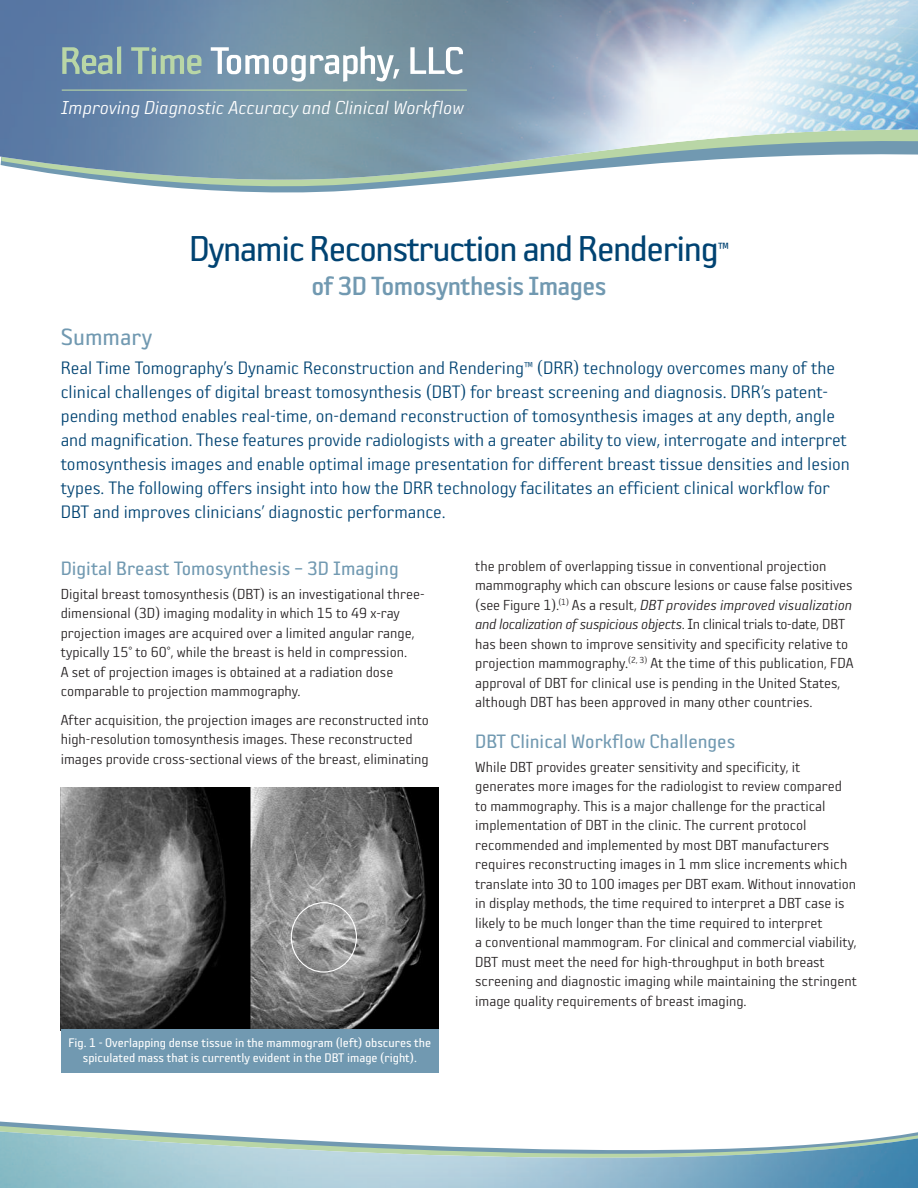
<style>
.page{position:relative;width:918px;height:1188px;background:#fff}
.page>*{position:absolute;margin:0;border:0;box-sizing:border-box;transform-origin:0 0}
.t1{font:39px "Sophisto B Gauge";letter-spacing:-.035em;color:#004372}
.t2{font:28.5px "Sophisto C Gauge";letter-spacing:-.02em;color:#7199b1}
.t3{font:25.5px "Sophisto B Gauge";color:#7199b1}
.t4{font:21px "Sophisto B Gauge";color:#7199b1}
.t5{font:20.25px "Sophisto A Italic";color:#fff}
.t6{font:19.5px/24px "Sophisto A Gauge";color:#004372}
.t7{font:15.75px/19.5px "Sophisto A Gauge";color:#231f20}
.t8{font:15.75px/19.5px "Sophisto A Italic";letter-spacing:-.02em;color:#231f20}
.t9{font:13.5px/15px "Sophisto B Gauge";color:#fff;text-align:center}
.s1{font-size:23.4px}
.s2{font-family:"Sophisto A Gauge"}
</style>
<div class="page">
<svg style="left:167px;top:187px;width:230px;height:6px"></svg>
<svg style="left:100px;top:180px;width:376px;height:7px"></svg>
<img style="left:0;top:0;width:918px;height:180px">
<svg style="left:62px;top:46px;width:59px;height:28px;background:#85a4a5"></svg>
<svg style="left:131px;top:47px;width:71px;height:27px;background:#85a4a8"></svg>
<svg style="left:211px;top:46px;width:188px;height:36px"></svg>
<svg style="left:410px;top:47px;width:53px;height:27px"></svg>
<hr style="left:62px;top:90px;width:405px;height:1px;background:#b9d6a6">
<svg style="left:0;top:1121px;width:128px;height:9px"></svg>
<img style="left:0;top:1130px;width:918px;height:58px">
<img style="left:61px;top:788px;width:378px;height:241px">
<div style="left:61px;top:1029px;width:378px;height:43px;background:#7199b1"></div>
<svg style="left:291px;top:902px;width:66px;height:71px;background:#9e9e9e"></svg>
<p class="t5" style="left:61px;top:101px;width:404px">Improving Diagnostic Accuracy and Clinical Workflow</p>
<h1 class="t1" style="left:189px;top:236px;width:541px">Dynamic Reconstruction and Rendering<span class="s1">™</span></h1>
<h2 class="t2" style="left:311px;top:277px;width:297px">of 3D Tomosynthesis Images</h2>
<h3 class="t3" style="left:61px;top:329px;width:93px">Summary</h3>
<p class="t6" style="left:61px;top:357px;width:791px">Real Time Tomography’s Dynamic Reconstruction and Rendering™ (DRR) technology overcomes many of the clinical challenges of digital breast tomosynthesis (DBT) for breast screening and diagnosis. DRR’s patent&shy;pending method enables real-time, on-demand reconstruction of tomosynthesis images at any depth, angle and magnification. These features provide radiologists with a greater ability to view, interrogate and interpret tomosynthesis images and enable optimal image presentation for different breast tissue densities and lesion types. The following offers insight into how the DRR technology facilitates an efficient clinical workflow for DBT and improves clinicians’ diagnostic performance.</p>
<h3 class="t4" style="left:61px;top:561px;width:339px">Digital Breast Tomosynthesis – 3D Imaging</h3>
<p class="t7" style="left:61px;top:585px;width:365px">Digital breast tomosynthesis (DBT) is an investigational three&shy;dimensional (3D) imaging modality in which 15 to 49 x-ray projection images are acquired over a limited angular range, typically 15° to 60°, while the breast is held in compression.<br>A set of projection images is obtained at a radiation dose comparable to projection mammography.</p>
<p class="t7" style="left:61px;top:711px;width:370px">After acquisition, the projection images are reconstructed into high-resolution tomosynthesis images. These reconstructed images provide cross-sectional views of the breast, eliminating</p>
<p class="t9" style="left:69px;top:1036px;width:364px">Fig. 1 - Overlapping dense tissue in the mammogram (left) obscures the spiculated mass that is currently evident in the DBT image (right).</p>
<p class="t7" style="left:475px;top:557px;width:379px">the problem of overlapping tissue in conventional projection mammography which can obscure lesions or cause false positives</p>
<p class="t8" style="left:475px;top:596px;width:379px"><span class="s2">(see Figure 1).</span><sup>(1)</sup> <span class="s2">As a result,</span> DBT provides improved visualization and localization of suspicious objects<span class="s2">. In clinical trials to-date, DBT</span></p>
<p class="t7" style="left:475px;top:635px;width:380px">has been shown to improve sensitivity and specificity relative to projection mammography.<sup>(2,</sup> <sup>3)</sup> At the time of this publication, FDA approval of DBT for clinical use is pending in the United States, although DBT has been approved in many other countries.</p>
<h3 class="t4" style="left:475px;top:734px;width:262px">DBT Clinical Workflow Challenges</h3>
<p class="t7" style="left:475px;top:758px;width:383px">While DBT provides greater sensitivity and specificity, it generates more images for the radiologist to review compared to mammography. This is a major challenge for the practical implementation of DBT in the clinic. The current protocol recommended and implemented by most DBT manufacturers requires reconstructing images in 1 mm slice increments which translate into 30 to 100 images per DBT exam. Without innovation in display methods, the time required to interpret a DBT case is likely to be much longer than the time required to interpret<br>a conventional mammogram. For clinical and commercial viability, DBT must meet the need for high-throughput in both breast screening and diagnostic imaging while maintaining the stringent image quality requirements of breast imaging.</p>
</div>
